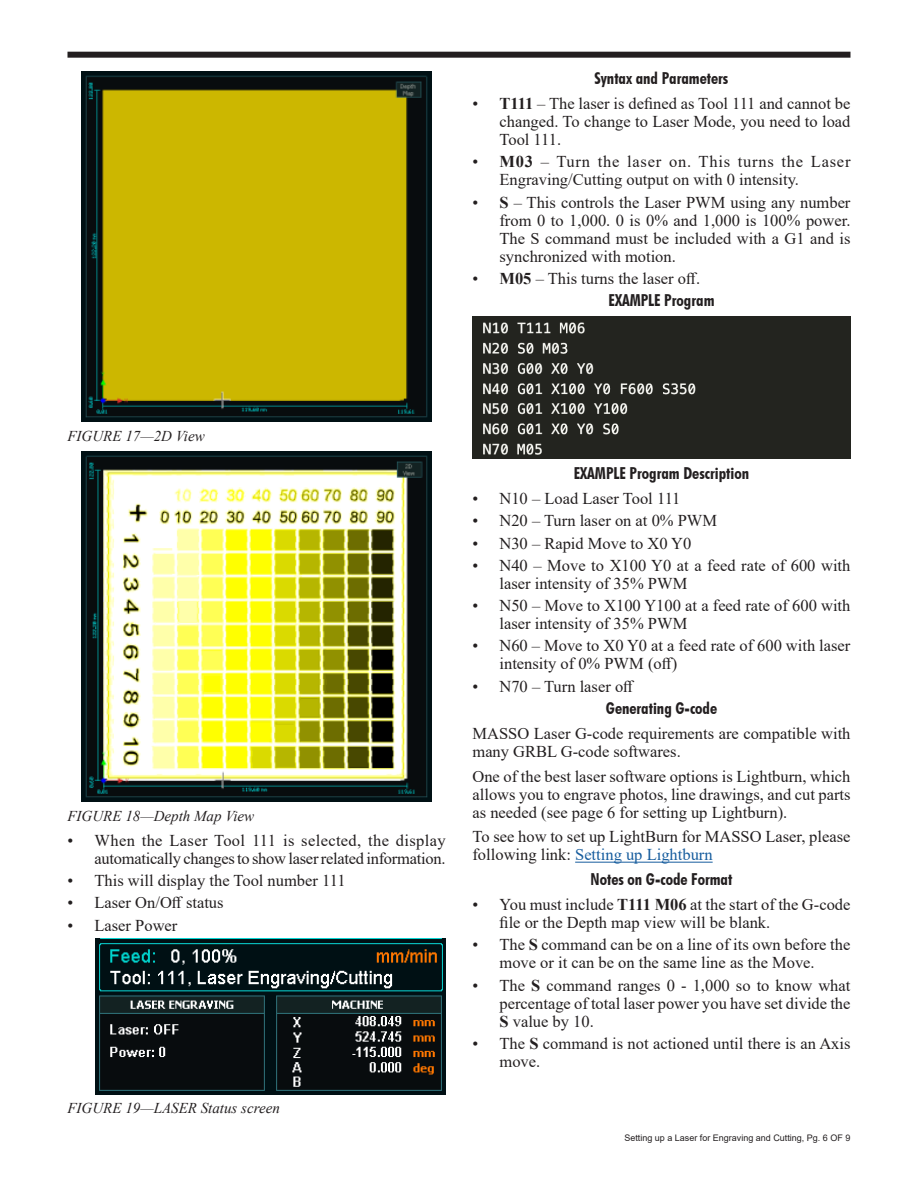
<style>
.page{position:relative;width:918px;height:1188px;background:#fff}
.page>*{position:absolute;margin:0;border:0;box-sizing:border-box;transform-origin:0 0}
.bullets_indent{font:16.5px/18px "Times New Roman";color:#231f20}
.Body_text{font:16.5px/18px "Times New Roman";color:#231f20}
.Subhead_2{font:16.5px "Futuri Condensed Bold SWFTE";color:#231f20}
.t1{font:italic 15px "Times New Roman";color:#231f20}
.t2{font:9px "Arial";color:#231f20}
.s1{font-weight:700}
.s2{color:#175d9e}
</style>
<div class="page">
<img style="left:81px;top:72px;width:351px;height:350px">
<img style="left:81px;top:452px;width:351px;height:350px">
<img style="left:95px;top:939px;width:351px;height:155px">
<hr style="left:575px;top:862px;width:138px;height:1px;background:#175d9e">
<img style="left:472px;top:317px;width:378px;height:141px">
<div style="left:68px;top:52px;width:782px;height:6px;background:#231f20"></div>
<p class="Subhead_2" style="left:594px;top:68px;width:136px">Syntax and Parameters</p>
<p class="bullets_indent" style="left:500px;top:94px;width:353px;text-align:justify;text-indent:-27px">• <span class="s1">T111</span> – The laser is defined as Tool 111 and cannot be changed. To change to Laser Mode, you need to load Tool 111.</p>
<p class="bullets_indent" style="left:500px;top:152px;width:353px;text-indent:-27px">• <span class="s1">M03</span> – Turn the laser on. This turns the Laser<br>Engraving/Cutting output on with 0 intensity.</p>
<p class="bullets_indent" style="left:500px;top:193px;width:353px;text-align:justify;text-indent:-27px">• <span class="s1">S</span> – This controls the Laser PWM using any number from 0 to 1,000. 0 is 0% and 1,000 is 100% power.<br>The S command must be included with a G1 and is synchronized with motion.</p>
<p class="bullets_indent" style="left:472px;top:269px;width:229px">• <span class="s1">M05</span> – This turns the laser off.</p>
<p class="Subhead_2" style="left:608px;top:290px;width:108px">EXAMPLE Program</p>
<p class="t1" style="left:68px;top:425px;width:139px">FIGURE 17—2D View</p>
<p class="t1" style="left:68px;top:805px;width:188px">FIGURE 18—Depth Map View</p>
<p class="bullets_indent" style="left:68px;top:831px;width:380px;text-align:right">• When the Laser Tool 111 is selected, the display automatically changes to show laser related information.</p>
<p class="bullets_indent" style="left:68px;top:871px;width:280px">• This will display the Tool number 111</p>
<p class="bullets_indent" style="left:68px;top:893px;width:158px">• Laser On/Off status</p>
<p class="bullets_indent" style="left:68px;top:915px;width:111px">• Laser Power</p>
<p class="t1" style="left:68px;top:1098px;width:214px">FIGURE 19—LASER Status screen</p>
<p class="Subhead_2" style="left:574px;top:462px;width:177px">EXAMPLE Program Description</p>
<p class="bullets_indent" style="left:472px;top:489px;width:210px">• N10 – Load Laser Tool 111</p>
<p class="bullets_indent" style="left:472px;top:511px;width:246px">• N20 – Turn laser on at 0% PWM</p>
<p class="bullets_indent" style="left:472px;top:533px;width:220px">• N30 – Rapid Move to X0 Y0</p>
<p class="bullets_indent" style="left:500px;top:556px;width:352px;text-indent:-27px">• N40 – Move to X100 Y0 at a feed rate of 600 with laser intensity of 35% PWM</p>
<p class="bullets_indent" style="left:500px;top:596px;width:353px;text-indent:-27px">• N50 – Move to X100 Y100 at a feed rate of 600 with laser intensity of 35% PWM</p>
<p class="bullets_indent" style="left:500px;top:636px;width:352px;text-indent:-27px">• N60 – Move to X0 Y0 at a feed rate of 600 with laser intensity of 0% PWM (off)</p>
<p class="bullets_indent" style="left:472px;top:677px;width:163px">• N70 – Turn laser off</p>
<p class="Subhead_2" style="left:606px;top:697px;width:113px">Generating G-code</p>
<p class="Body_text" style="left:472px;top:724px;width:380px">MASSO Laser G-code requirements are compatible with many GRBL G-code softwares.</p>
<p class="Body_text" style="left:472px;top:767px;width:380px;text-align:justify">One of the best laser software options is Lightburn, which allows you to engrave photos, line drawings, and cut parts as needed (see page 6 for setting up Lightburn).</p>
<p class="Body_text" style="left:472px;top:827px;width:379px">To see how to set up LightBurn for MASSO Laser, please following link: <span class="s2">Setting up Lightburn</span></p>
<p class="Subhead_2" style="left:591px;top:868px;width:143px">Notes on G-code Format</p>
<p class="bullets_indent" style="left:500px;top:895px;width:353px;text-indent:-27px">• You must include <span class="s1">T111 M06</span> at the start of the G-code file or the Depth map view will be blank.</p>
<p class="bullets_indent" style="left:472px;top:935px;width:379px;text-align:center">• The <span class="s1">S</span> command can be on a line of its own before the move or it can be on the same line as the Move.</p>
<p class="bullets_indent" style="left:500px;top:975px;width:353px;text-align:justify;text-indent:-27px">• The <span class="s1">S</span> command ranges 0 - 1,000 so to know what percentage of total laser power you have set divide the <span class="s1">S</span> value by 10.</p>
<p class="bullets_indent" style="left:500px;top:1034px;width:353px;text-indent:-27px">• The <span class="s1">S</span> command is not actioned until there is an Axis move.</p>
<p class="t2" style="left:624px;top:1131px;width:228px">Setting up a Laser for Engraving and Cutting, Pg. 6 OF 9</p>
</div>
